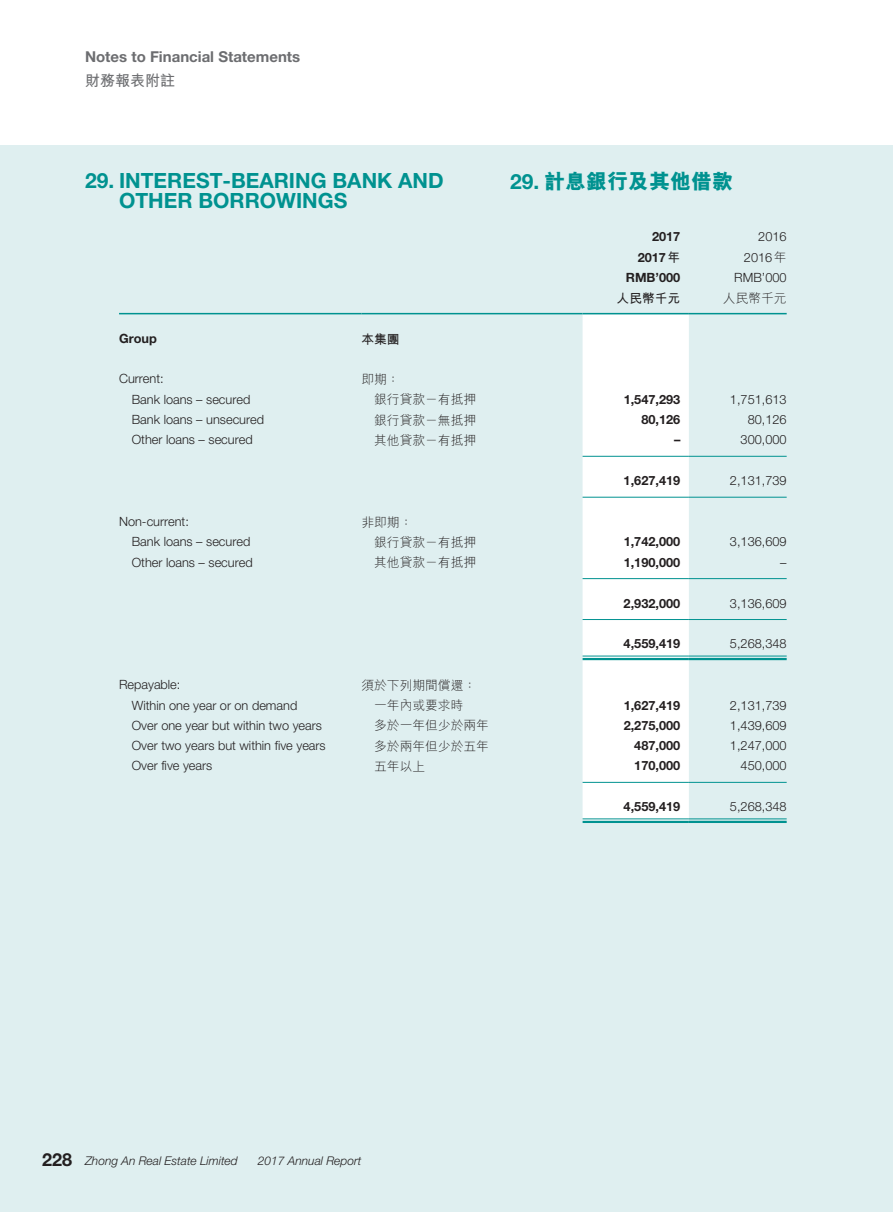
<style>
.page{position:relative;width:893px;height:1212px;background:#fff}
.page>*{position:absolute;margin:0;border:0;box-sizing:border-box;transform-origin:0 0}
.t1{font:700 21px/20.2px "Helvetica Neue LT Std";color:#009290}
.t2{font:800 21px "M Hei HK";color:#009290}
.t3{font:700 15px "Helvetica Neue LT Std";color:#6c6d70}
.t4{font:700 15px "M Hei HK";color:#6c6d70}
.t5{font:300 12.75px "Helvetica Neue LT Std";color:#231f20}
.t6{font:700 12.75px "Helvetica Neue LT Std";color:#231f20}
.t7{font:300 12.75px "M Hei HK";color:#231f20}
.t8{font:700 12.75px "M Hei HK";color:#231f20}
.t9{font:italic 300 12px "Helvetica Neue LT Std";color:#231f20}
.s1{font-family:"Helvetica Neue LT Std";font-weight:700}
.s2{font-family:"M Hei HK"}
.s3{font-weight:700;font-style:normal;font-size:18px}
</style>
<div class="page">
<div style="left:0;top:145px;width:893px;height:1067px;background:#dfeff0"></div>
<div style="left:583px;top:314px;width:106px;height:507px;background:#fff"></div>
<hr style="left:119px;top:313px;width:242px;height:1px;background:#009290">
<hr style="left:361px;top:313px;width:222px;height:1px;background:#009290">
<hr style="left:583px;top:313px;width:106px;height:1px;background:#009290">
<hr style="left:689px;top:313px;width:98px;height:1px;background:#009290">
<hr style="left:583px;top:456px;width:106px;height:1px;background:#009290">
<hr style="left:689px;top:456px;width:98px;height:1px;background:#009290">
<hr style="left:583px;top:497px;width:106px;height:1px;background:#009290">
<hr style="left:689px;top:497px;width:98px;height:1px;background:#009290">
<hr style="left:583px;top:578px;width:106px;height:1px;background:#009290">
<hr style="left:689px;top:578px;width:98px;height:1px;background:#009290">
<hr style="left:583px;top:619px;width:106px;height:1px;background:#009290">
<hr style="left:689px;top:619px;width:98px;height:1px;background:#009290">
<hr style="left:583px;top:656px;width:106px;height:1px;background:#009290">
<hr style="left:583px;top:658px;width:106px;height:2px;background:#009290">
<hr style="left:689px;top:656px;width:98px;height:1px;background:#009290">
<hr style="left:689px;top:658px;width:98px;height:2px;background:#009290">
<hr style="left:583px;top:782px;width:106px;height:1px;background:#009290">
<hr style="left:689px;top:782px;width:98px;height:1px;background:#009290">
<hr style="left:583px;top:818px;width:106px;height:1px;background:#009290">
<hr style="left:583px;top:821px;width:106px;height:2px;background:#009290">
<hr style="left:689px;top:818px;width:98px;height:1px;background:#009290">
<hr style="left:689px;top:821px;width:98px;height:2px;background:#009290">
<p class="t3" style="left:85px;top:47px;width:217px">NOTES TO FINANCIAL STATEMENTS</p>
<p class="t4" style="left:85px;top:69px;width:91px">財務報表附註</p>
<h1 class="t1" style="left:119px;top:169px;width:326px;text-indent:-34px">29. INTEREST-BEARING BANK AND<br>OTHER BORROWIN</h1>
<h1 class="t1" style="left:318px;top:190px;width:31px">GS</h1>
<h1 class="t2" style="left:510px;top:167px;width:225px"><span class="s1">29.</span> 計息銀行及其他借款</h1>
<p class="t6" style="left:652px;top:229px;width:30px">2017</p>
<p class="t5" style="left:758px;top:229px;width:30px">2016</p>
<p class="t6" style="left:638px;top:250px;width:44px">2017<span class="s2">年</span></p>
<p class="t5" style="left:744px;top:250px;width:44px">2016<span class="s2">年</span></p>
<p class="t6" style="left:626px;top:269px;width:56px">RM B’000</p>
<p class="t5" style="left:734px;top:270px;width:54px">RMB’000</p>
<p class="t8" style="left:617px;top:289px;width:65px">人民幣千元</p>
<p class="t7" style="left:723px;top:289px;width:65px">人民幣千元</p>
<p class="t6" style="left:119px;top:331px;width:39px">GROUP</p>
<p class="t8" style="left:361px;top:330px;width:40px">本集團</p>
<p class="t5" style="left:119px;top:371px;width:46px">Current:</p>
<p class="t7" style="left:361px;top:370px;width:40px">即期：</p>
<p class="t5" style="left:132px;top:391px;width:120px">Bank loans – secured</p>
<p class="t7" style="left:374px;top:391px;width:103px">銀行貸款－有抵押</p>
<p class="t6" style="left:624px;top:391px;width:58px">1,547,293</p>
<p class="t5" style="left:730px;top:391px;width:58px">1,751,613</p>
<p class="t5" style="left:132px;top:412px;width:134px">Bank loans – unsecured</p>
<p class="t7" style="left:374px;top:411px;width:104px">銀行貸款－無抵押</p>
<p class="t6" style="left:641px;top:411px;width:40px">80,126</p>
<p class="t5" style="left:748px;top:412px;width:40px">80,126</p>
<p class="t5" style="left:132px;top:432px;width:122px">Other loans – secured</p>
<p class="t7" style="left:374px;top:431px;width:104px">其他貸款－有抵押</p>
<p class="t6" style="left:674px;top:432px;width:8px">–</p>
<p class="t5" style="left:741px;top:432px;width:48px">300,000</p>
<p class="t6" style="left:624px;top:473px;width:58px">1,627,419</p>
<p class="t5" style="left:730px;top:473px;width:58px">2,131,739</p>
<p class="t5" style="left:119px;top:514px;width:71px">Non-current:</p>
<p class="t7" style="left:361px;top:513px;width:52px">非即期：</p>
<p class="t5" style="left:132px;top:534px;width:120px">Bank loans – secured</p>
<p class="t7" style="left:374px;top:533px;width:103px">銀行貸款－有抵押</p>
<p class="t6" style="left:624px;top:534px;width:58px">1,742,000</p>
<p class="t5" style="left:730px;top:534px;width:58px">3,136,609</p>
<p class="t5" style="left:132px;top:554px;width:122px">Other loans – secured</p>
<p class="t7" style="left:374px;top:553px;width:104px">其他貸款－有抵押</p>
<p class="t6" style="left:624px;top:554px;width:58px">1,190,000</p>
<p class="t5" style="left:780px;top:554px;width:8px">–</p>
<p class="t6" style="left:624px;top:595px;width:58px">2,932,000</p>
<p class="t5" style="left:730px;top:595px;width:58px">3,136,609</p>
<p class="t6" style="left:624px;top:636px;width:58px">4,559,419</p>
<p class="t5" style="left:730px;top:636px;width:58px">5,268,348</p>
<p class="t5" style="left:119px;top:677px;width:63px">Repayable:</p>
<p class="t7" style="left:361px;top:676px;width:116px">須於下列期間償還：</p>
<p class="t5" style="left:132px;top:697px;width:167px">Within one year or on demand</p>
<p class="t7" style="left:374px;top:696px;width:91px">一年內或要求時</p>
<p class="t6" style="left:624px;top:697px;width:58px">1,627,419</p>
<p class="t5" style="left:730px;top:697px;width:58px">2,131,739</p>
<p class="t5" style="left:132px;top:717px;width:192px">Over one year but within two years</p>
<p class="t7" style="left:374px;top:717px;width:116px">多於一年但少於兩年</p>
<p class="t6" style="left:624px;top:717px;width:58px">2,275,000</p>
<p class="t5" style="left:730px;top:717px;width:58px">1,439,609</p>
<p class="t5" style="left:132px;top:738px;width:195px">Over two years but within five years</p>
<p class="t7" style="left:374px;top:737px;width:116px">多於兩年但少於五年</p>
<p class="t6" style="left:634px;top:738px;width:48px">487,000</p>
<p class="t5" style="left:730px;top:738px;width:58px">1,247,000</p>
<p class="t5" style="left:132px;top:758px;width:82px">Over five years</p>
<p class="t7" style="left:374px;top:757px;width:53px">五年以上</p>
<p class="t6" style="left:634px;top:758px;width:48px">170,000</p>
<p class="t5" style="left:741px;top:758px;width:48px">450,000</p>
<p class="t6" style="left:624px;top:799px;width:58px">4,559,419</p>
<p class="t5" style="left:730px;top:799px;width:58px">5,268,348</p>
<p class="t9" style="left:42px;top:1154px;width:197px"><span class="s3">228</span> Zhong An Real Estate Limited</p>
<p class="t9" style="left:258px;top:1154px;width:105px">2017 Annual Report</p>
</div>
